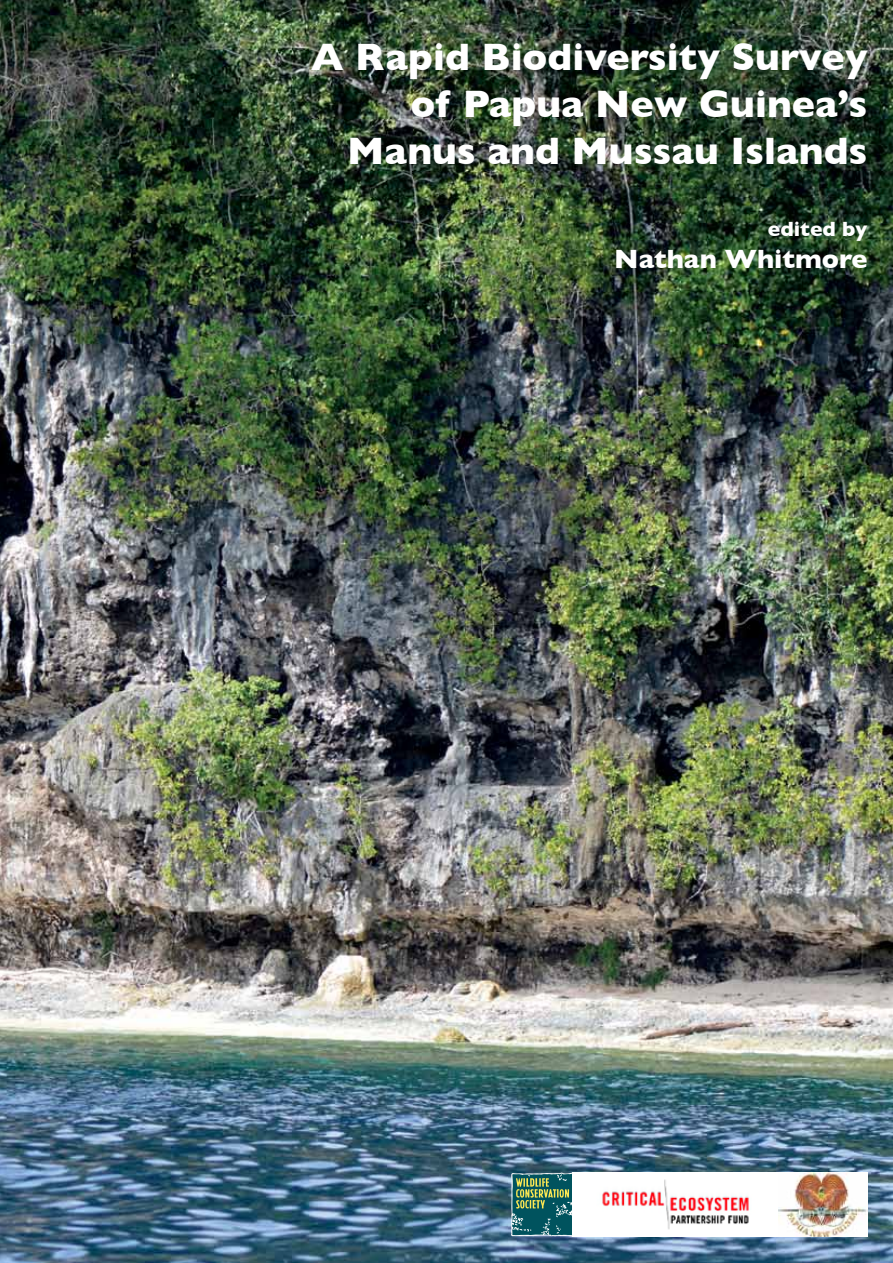
<style>
.page{position:relative;width:893px;height:1263px;background:#fff}
.page>*{position:absolute;margin:0;border:0;box-sizing:border-box;transform-origin:0 0}
.t1{font:700 39px/46.8px "Gill Sans";color:#fff;text-align:right}
.t2{font:700 27px "Gill Sans";color:#fff}
.t3{font:700 21px "Gill Sans";color:#fff}
</style>
<div class="page">
<img style="left:0;top:0;width:893px;height:1263px">
<svg style="left:511px;top:1172px;width:61px;height:64px;background:#39766b"></svg>
<img style="left:572px;top:1172px;width:295px;height:64px">
<p class="t1" style="left:311px;top:34px;width:558px">A Rapid Biodiversity Survey of Papua New Guinea’s<br>Manus and Mussau Islands</p>
<p class="t3" style="left:768px;top:216px;width:101px">edited by</p>
<p class="t2" style="left:614px;top:243px;width:255px">Nathan Whitmore</p>
</div>
